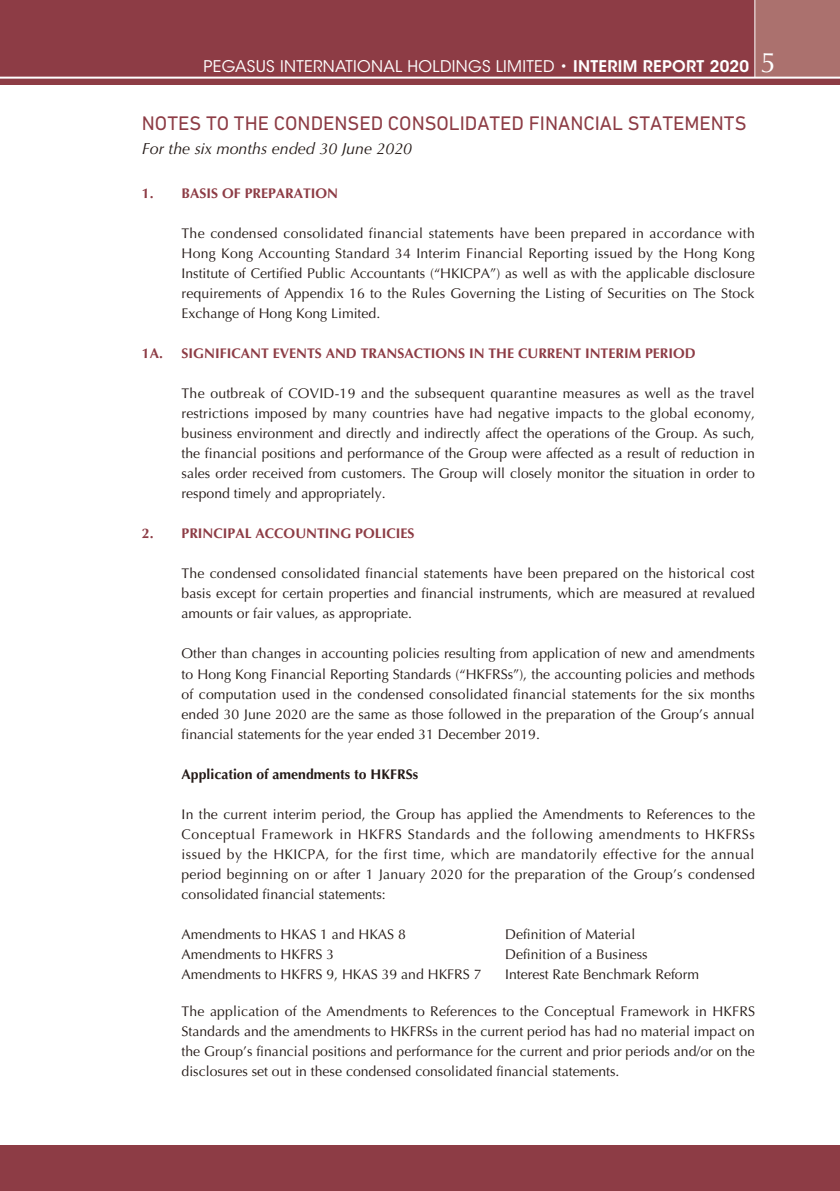
<style>
.page{position:relative;width:840px;height:1191px;background:#fff}
.page>*{position:absolute;margin:0;border:0;box-sizing:border-box;transform-origin:0 0}
.t1{font:20px "DIN Next LT Pro";color:#8d3c45}
.t2{font:16px "ITC Avant Garde Std";letter-spacing:.02em;color:#fff}
.t3{font:italic 16px "Optima LT Std";color:#231916}
.t4{font:14px/20px "Optima LT Std";color:#231916;text-align:justify}
.t5{font:700 14px "Optima LT Std";color:#8d3c45}
.t6{font:700 14px "Optima LT Std";color:#231916}
.s1{font-weight:600}
.s2{font-family:"Optima LT Std";font-size:28px}
</style>
<div class="page">
<div style="left:0;top:0;width:839px;height:85px;background:#8d3c45"></div>
<div style="left:0;top:1145px;width:839px;height:46px;background:#8d3c45"></div>
<div style="left:754px;top:0;width:85px;height:78px;background:#ab716e"></div>
<hr style="left:754px;top:0;width:1px;height:78px;background:#fff">
<hr style="left:0;top:77px;width:839px;height:2px;background:#fff">
<p class="t2" style="left:203px;top:57px;width:573px">PEGASUS INTERNATIONAL HOLDINGS LIMITED • <span class="s1">INTERIM REPORT 2020</span> <span class="s2">5</span></p>
<h1 class="t1" style="left:142px;top:112px;width:605px">NOTES TO THE CONDENSED CONSOLIDATED FINANCIAL STATEMENTS</h1>
<p class="t3" style="left:142px;top:139px;width:272px">For the six months ended 30 June 2020</p>
<p class="t5" style="left:142px;top:185px;width:198px">1. BASIS OF PREPARATION</p>
<p class="t4" style="left:181px;top:224px;width:574px">The condensed consolidated financial statements have been prepared in accordance with Hong Kong Accounting Standard 34 Interim Financial Reporting issued by the Hong Kong Institute of Certified Public Accountants (“HKICPA”) as well as with the applicable disclosure requirements of Appendix 16 to the Rules Governing the Listing of Securities on The Stock Exchange of Hong Kong Limited.</p>
<p class="t5" style="left:142px;top:345px;width:555px">1A. SIGNIFICANT EVENTS AND TRANSACTIONS IN THE CURRENT INTERIM PERIOD</p>
<p class="t4" style="left:181px;top:384px;width:574px">The outbreak of COVID-19 and the subsequent quarantine measures as well as the travel restrictions imposed by many countries have had negative impacts to the global economy, business environment and directly and indirectly affect the operations of the Group. As such, the financial positions and performance of the Group were affected as a result of reduction in sales order received from customers. The Group will closely monitor the situation in order to respond timely and appropriately.</p>
<p class="t5" style="left:142px;top:525px;width:274px">2. PRINCIPAL ACCOUNTING POLICIES</p>
<p class="t4" style="left:181px;top:564px;width:574px">The condensed consolidated financial statements have been prepared on the historical cost basis except for certain properties and financial instruments, which are measured at revalued amounts or fair values, as appropriate.</p>
<p class="t4" style="left:181px;top:644px;width:574px">Other than changes in accounting policies resulting from application of new and amendments to Hong Kong Financial Reporting Standards (“HKFRSs”), the accounting policies and methods of computation used in the condensed consolidated financial statements for the six months ended 30 June 2020 are the same as those followed in the preparation of the Group’s annual financial statements for the year ended 31 December 2019.</p>
<p class="t6" style="left:181px;top:765px;width:238px">Application of amendments to HKFRSs</p>
<p class="t4" style="left:181px;top:804px;width:574px">In the current interim period, the Group has applied the Amendments to References to the Conceptual Framework in HKFRS Standards and the following amendments to HKFRSs issued by the HKICPA, for the first time, which are mandatorily effective for the annual period beginning on or after 1 January 2020 for the preparation of the Group’s condensed consolidated financial statements:</p>
<p class="t4" style="left:181px;top:924px;width:226px">Amendments to HKAS 1 and HKAS 8</p>
<p class="t4" style="left:505px;top:924px;width:131px">Definition of Material</p>
<p class="t4" style="left:181px;top:944px;width:154px">Amendments to HKFRS 3</p>
<p class="t4" style="left:505px;top:944px;width:144px">Definition of a Business</p>
<p class="t4" style="left:181px;top:964px;width:301px">Amendments to HKFRS 9, HKAS 39 and HKFRS 7</p>
<p class="t4" style="left:505px;top:964px;width:195px">Interest Rate Benchmark Reform</p>
<p class="t4" style="left:181px;top:1001px;width:574px">The application of the Amendments to References to the Conceptual Framework in HKFRS Standards and the amendments to HKFRSs in the current period has had no material impact on the Group’s financial positions and performance for the current and prior periods and/or on the disclosures set out in these condensed consolidated financial statements.</p>
</div>
